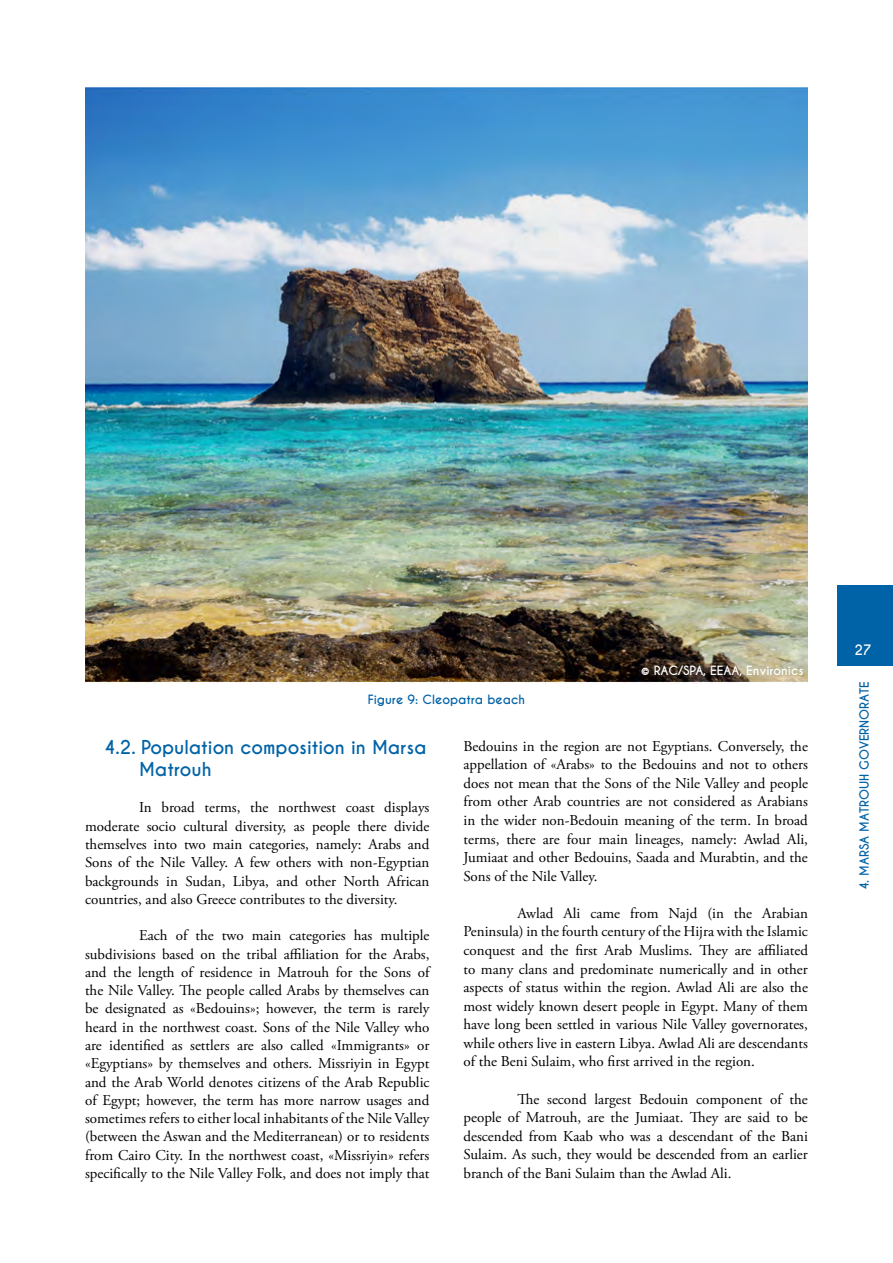
<style>
.page{position:relative;width:893px;height:1263px;background:#fff}
.page>*{position:absolute;margin:0;border:0;box-sizing:border-box;transform-origin:0 0}
.t1{font:700 18px/21.9px "Caviar Dreams";color:#0063a7}
.t2{font:15px/18.6px "Adobe Garamond Pro";color:#000;text-align:justify}
.t3{font:700 13.5px "Caviar Dreams";color:#fff}
.t4{font:700 12px "Caviar Dreams";color:#0063a7}
.t5{font:700 12px "Caviar Dreams";color:#fff}
</style>
<div class="page">
<div style="left:838px;top:585px;width:55px;height:80px;background:#0063a7"></div>
<img style="left:85px;top:87px;width:723px;height:596px">
<p class="t4" style="left:368px;top:692px;width:159px">Figure 9: Cleopatra beach</p>
<p class="t5" style="left:641px;top:663px;width:22px">© RAC</p>
<p class="t5" style="left:678px;top:663px;width:127px">/SPA, EEAA, Environics</p>
<p class="t1" style="left:139px;top:737px;width:289px;text-indent:-35px">4.2. Population composition in Marsa<br>Matrouh</p>
<p class="t2" style="left:85px;top:799px;width:346px;text-indent:54px">In broad terms, the northwest coast displays moderate socio cultural diversity, as people there divide themselves into two main categories, namely: Arabs and Sons of the Nile Valley. A few others with non-Egyptian backgrounds in Sudan, Libya, and other North African countries, and also Greece contributes to the diversity.</p>
<p class="t2" style="left:85px;top:927px;width:346px;text-indent:54px">Each of the two main categories has multiple subdivisions based on the tribal affiliation for the Arabs, and the length of residence in Matrouh for the Sons of the Nile Valley. The people called Arabs by themselves can be designated as «Bedouins»; however, the term is rarely heard in the northwest coast. Sons of the Nile Valley who are identified as settlers are also called «Immigrants» or «Egyptians» by themselves and others. Missriyin in Egypt and the Arab World denotes citizens of the Arab Republic of Egypt; however, the term has more narrow usages and sometimes refers to either local inhabitants of the Nile Valley (between the Aswan and the Mediterranean) or to residents from Cairo City. In the northwest coast, «Missriyin» refers specifically to the Nile Valley Folk, and does not imply that</p>
<p class="t2" style="left:463px;top:737px;width:346px">Bedouins in the region are not Egyptians. Conversely, the appellation of «Arabs» to the Bedouins and not to others does not mean that the Sons of the Nile Valley and people from other Arab countries are not considered as Arabians in the wider non-Bedouin meaning of the term. In broad terms, there are four main lineages, namely: Awlad Ali, Jumiaat and other Bedouins, Saada and Murabtin, and the Sons of the Nile Valley.</p>
<p class="t2" style="left:463px;top:904px;width:346px;text-indent:54px">Awlad Ali came from Najd (in the Arabian Peninsula) in the fourth century of the Hijra with the Islamic conquest and the first Arab Muslims. They are affiliated to many clans and predominate numerically and in other aspects of status within the region. Awlad Ali are also the most widely known desert people in Egypt. Many of them have long been settled in various Nile Valley governorates, while others live in eastern Libya. Awlad Ali are descendants of the Beni Sulaim, who first arrived in the region.</p>
<p class="t2" style="left:463px;top:1090px;width:346px;text-indent:54px">The second largest Bedouin component of the people of Matrouh, are the Jumiaat. They are said to be descended from Kaab who was a descendant of the Bani Sulaim. As such, they would be descended from an earlier branch of the Bani Sulaim than the Awlad Ali.</p>
<p class="t3" style="left:854px;top:642px;width:19px">27</p>
<p class="t4" style="left:857px;top:890px;width:210px;rotate:-90deg">4. Marsa Matrouh Governorate</p>
</div>
